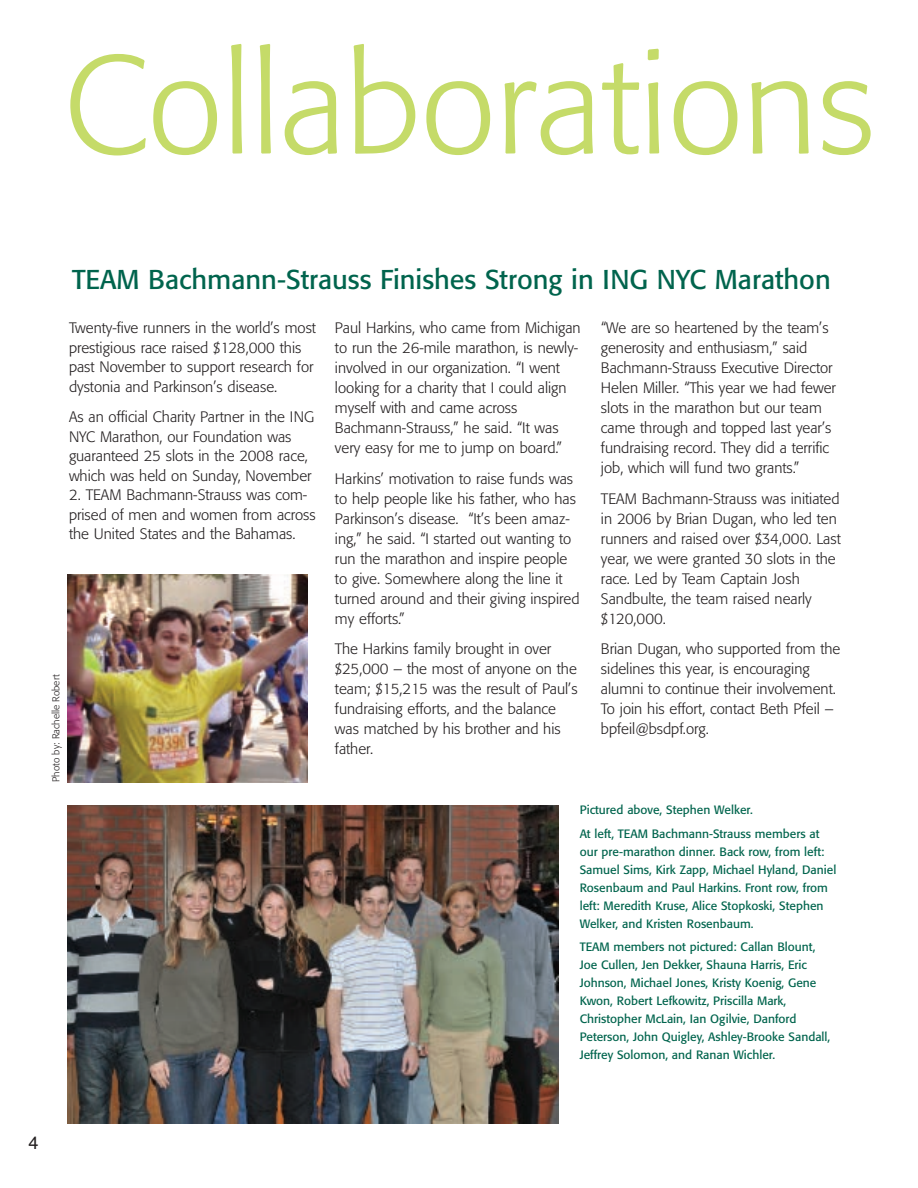
<style>
.page{position:relative;width:918px;height:1188px;background:#fff}
.page>*{position:absolute;margin:0;border:0;box-sizing:border-box;transform-origin:0 0}
.t1{font:300 138px "Formata";color:#c5db69}
.t2{font:27px "Formata";color:#00644d}
.t3{font:18px "Helvetica";color:#231f20}
.t4{font:300 15px/20px "Formata";color:#231f20}
.t5{font:12px/18px "Formata";color:#00644d}
.t6{font:300 9.9px "Formata";color:#231f20}
</style>
<div class="page">
<img style="left:68px;top:805px;width:490px;height:318px">
<img style="left:68px;top:574px;width:240px;height:209px">
<h1 class="t1" style="left:64px;top:47px;width:812px">Collaborations</h1>
<h2 class="t2" style="left:72px;top:268px;width:760px">TEAM Bachmann-Strauss Finishes Strong in ING NYC Marathon</h2>
<p class="t4" style="left:69px;top:320px;width:248px;line-height:19.5px">Twenty-five runners in the world’s most prestigious race raised $128,000 this past November to support research for dystonia and Parkinson’s disease.</p>
<p class="t4" style="left:69px;top:408px;width:247px;line-height:19.5px">As an official Charity Partner in the ING NYC Marathon, our Foundation was guaranteed 25 slots in the 2008 race, which was held on Sunday, November</p>
<p class="t4" style="left:69px;top:486px;width:248px;line-height:19.5px">2. TEAM Bachmann-Strauss was com&shy;prised of men and women from across the United States and the Bahamas.</p>
<p class="t6" style="left:52px;top:782px;width:109px;rotate:-90deg">Photo by: Rachelle Robert</p>
<p class="t4" style="left:335px;top:319px;width:247px">Paul Harkins, who came from Michigan to run the 26-mile marathon, is newly&shy;involved in our organization. “I went looking for a charity that I could align myself with and came across Bachmann-Strauss,” he said. “It was very easy for me to jump on board.”</p>
<p class="t4" style="left:335px;top:470px;width:246px">Harkins’ motivation to raise funds was to help people like his father, who has Parkinson’s disease. “It’s been amaz&shy;ing,” he said. “I started out wanting to run the marathon and inspire people to give. Somewhere along the line it turned around and their giving inspired my efforts.”</p>
<p class="t4" style="left:335px;top:640px;width:244px">The Harkins family brought in over $25,000 – the most of anyone on the team; $15,215 was the result of Paul’s fundraising efforts, and the balance was matched by his brother and his father.</p>
<p class="t4" style="left:601px;top:319px;width:236px">“We are so heartened by the team’s generosity and enthusiasm,” said Bachmann-Strauss Executive Director Helen Miller. “This year we had fewer slots in the marathon but our team came through and topped last year’s fundraising record. They did a terrific job, which will fund two grants.”</p>
<p class="t4" style="left:601px;top:490px;width:241px">TEAM Bachmann-Strauss was initiated in 2006 by Brian Dugan, who led ten runners and raised over $34,000. Last year, we were granted 30 slots in the race. Led by Team Captain Josh<br>Sandbulte, the team raised nearly $120,000.</p>
<p class="t4" style="left:601px;top:640px;width:241px">Brian Dugan, who supported from the sidelines this year, is encouraging alumni to continue their involvement.<br>To join his effort, contact Beth Pfeil – bpfeil@bsdpf.org.</p>
<p class="t5" style="left:580px;top:799px;width:241px;line-height:23.4px">Pictured above, Stephen Welker.<br>At left, TEAM Bachmann-Strauss members at</p>
<p class="t5" style="left:580px;top:844px;width:258px">our pre-marathon dinner. Back row, from left:<br>Samuel Sims, Kirk Zapp, Michael Hyland, Daniel Rosenbaum and Paul Harkins. Front row, from left: Meredith Kruse, Alice Stopkoski, Stephen Welker, and Kristen Rosenbaum.</p>
<p class="t5" style="left:580px;top:939px;width:252px">TEAM members not pictured: Callan Blount, Joe Cullen, Jen Dekker, Shauna Harris, Eric Johnson, Michael Jones, Kristy Koenig, Gene Kwon, Robert Lefkowitz, Priscilla Mark, Christopher McLain, Ian Ogilvie, Danford Peterson, John Quigley, Ashley-Brooke Sandall, Jeffrey Solomon, and Ranan Wichler.</p>
<p class="t3" style="left:28px;top:1135px;width:12px">4</p>
</div>
